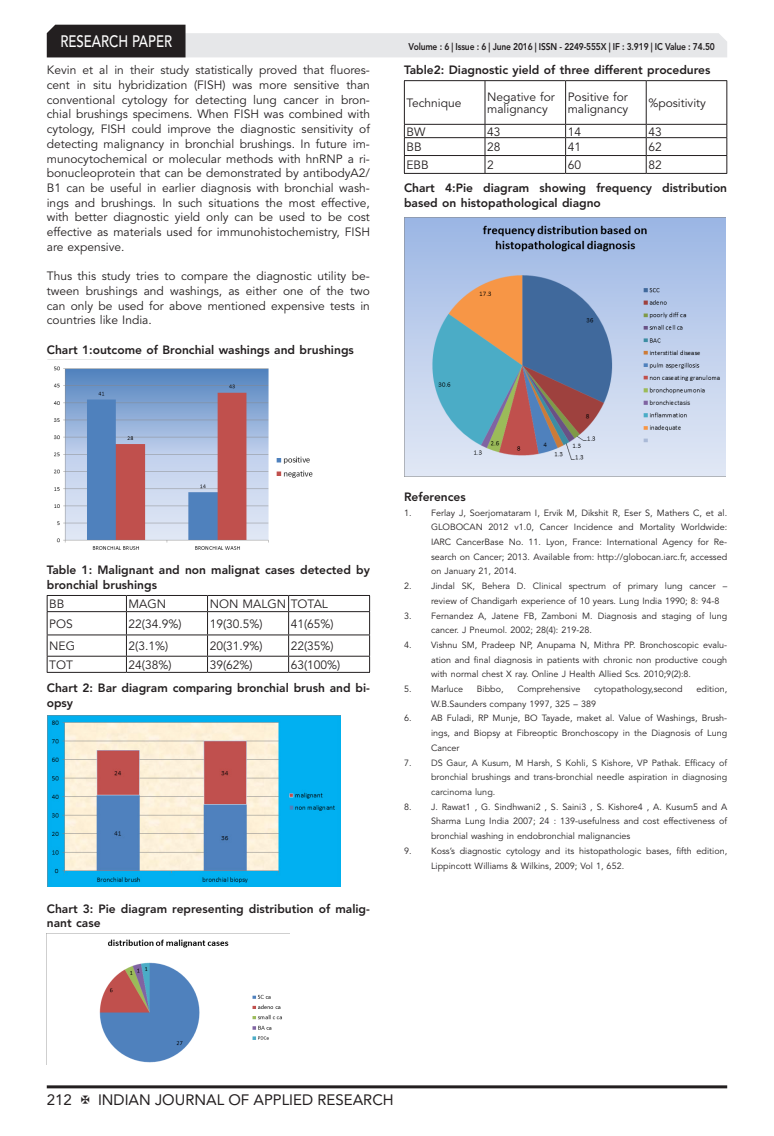
<style>
.page{position:relative;width:774px;height:1136px;background:#fff}
.page>*{position:absolute;margin:0;border:0;box-sizing:border-box;transform-origin:0 0}
.t1{font:500 16.5px "Avenir LT Std";color:#fff;scale:.8 1}
.t2{font:15px "Avenir LT Std";color:#231f20}
.IJAR_Body_Text{font:12px/14.7px "Avenir LT Std";color:#231f20;text-align:justify}
.IJAR_Bold{font:800 12px/14.7px "Avenir LT Std";color:#231f20}
.IJAR_Table{font:12px/12px "Avenir LT Std";color:#231f20}
.t3{font:800 9.75px "Avenir LT Std";letter-spacing:-.02em;color:#231f20;scale:.87 1}
.t4{font:9px/14.7px "Avenir LT Std";color:#231f20;text-align:justify}
.t5{font:9px/14.7px "Avenir LT Std";color:#262626;text-align:justify}
</style>
<div class="page">
<hr style="left:47px;top:1085px;width:680px;height:3px;background:#231f20">
<svg style="left:47px;top:25px;width:680px;height:32px"></svg>
<img style="left:47px;top:359px;width:266px;height:191px">
<svg style="left:47px;top:595px;width:323px;height:77px"></svg>
<hr style="left:47px;top:672px;width:79px;height:1px;background:#231f20">
<hr style="left:126px;top:672px;width:82px;height:1px;background:#231f20">
<hr style="left:208px;top:672px;width:81px;height:1px;background:#231f20">
<hr style="left:289px;top:672px;width:81px;height:1px;background:#231f20">
<img style="left:47px;top:715px;width:293px;height:171px">
<img style="left:47px;top:933px;width:243px;height:130px">
<hr style="left:404px;top:80px;width:81px;height:1px;background:#231f20">
<hr style="left:485px;top:80px;width:81px;height:1px;background:#231f20">
<hr style="left:566px;top:80px;width:80px;height:1px;background:#231f20">
<hr style="left:646px;top:80px;width:81px;height:1px;background:#231f20">
<svg style="left:404px;top:81px;width:323px;height:92px"></svg>
<hr style="left:404px;top:173px;width:81px;height:1px;background:#231f20">
<hr style="left:485px;top:173px;width:81px;height:1px;background:#231f20">
<hr style="left:566px;top:173px;width:80px;height:1px;background:#231f20">
<hr style="left:646px;top:173px;width:81px;height:1px;background:#231f20">
<img style="left:404px;top:218px;width:322px;height:258px">
<h1 class="t1" style="left:60px;top:32px;width:141px">RESEARCH PAPER</h1>
<p class="IJAR_Body_Text" style="left:47px;top:63px;width:325px">Kevin et al in their study statistically proved that fluores&shy;cent in situ hybridization (FISH) was more sensitive than conventional cytology for detecting lung cancer in bron&shy;chial brushings specimens. When FISH was combined with cytology, FISH could improve the diagnostic sensitivity of detecting malignancy in bronchial brushings. In future im&shy;munocytochemical or molecular methods with hnRNP a ri&shy;bonucleoprotein that can be demonstrated by antibodyA2/ B1 can be useful in earlier diagnosis with bronchial wash&shy;ings and brushings. In such situations the most effective, with better diagnostic yield only can be used to be cost effective as materials used for immunohistochemistry, FISH are expensive.</p>
<p class="IJAR_Body_Text" style="left:47px;top:269px;width:325px">Thus this study tries to compare the diagnostic utility be&shy;tween brushings and washings, as either one of the two can only be used for above mentioned expensive tests in countries like India.</p>
<p class="IJAR_Bold" style="left:47px;top:342px;width:309px">Chart 1:outcome of Bronchial washings and brushings</p>
<p class="t3" style="left:409px;top:41px;width:353px">Volume : 6 | Issue : 6 | June 2016 | ISSN - 2249-555X | IF : 3.919 | IC Value : 74.50</p>
<p class="IJAR_Bold" style="left:404px;top:63px;width:308px">Table2: Diagnostic yield of three different procedures</p>
<p class="IJAR_Table" style="left:406px;top:97px;width:56px">Technique</p>
<p class="IJAR_Table" style="left:487px;top:91px;width:69px">Negative for malignancy</p>
<p class="IJAR_Table" style="left:568px;top:91px;width:62px">Positive for malignancy</p>
<p class="IJAR_Table" style="left:648px;top:97px;width:59px">%positivity</p>
<p class="IJAR_Table" style="left:406px;top:126px;width:20px">BW</p>
<p class="IJAR_Table" style="left:487px;top:126px;width:15px">43</p>
<p class="IJAR_Table" style="left:568px;top:126px;width:15px">14</p>
<p class="IJAR_Table" style="left:648px;top:126px;width:15px">43</p>
<p class="IJAR_Table" style="left:406px;top:141px;width:17px">BB</p>
<p class="IJAR_Table" style="left:487px;top:141px;width:15px">28</p>
<p class="IJAR_Table" style="left:568px;top:141px;width:15px">41</p>
<p class="IJAR_Table" style="left:648px;top:141px;width:15px">62</p>
<p class="IJAR_Table" style="left:406px;top:159px;width:24px">EBB</p>
<p class="IJAR_Table" style="left:487px;top:159px;width:8px">2</p>
<p class="IJAR_Table" style="left:568px;top:159px;width:15px">60</p>
<p class="IJAR_Table" style="left:648px;top:159px;width:15px">82</p>
<p class="IJAR_Bold" style="left:404px;top:180px;width:325px">Chart 4:Pie diagram showing frequency distribution based on histopathological diagno</p>
<p class="IJAR_Bold" style="left:47px;top:563px;width:325px">Table 1: Malignant and non malignat cases detected by bronchial brushings</p>
<p class="IJAR_Table" style="left:49px;top:598px;width:17px">BB</p>
<p class="IJAR_Table" style="left:129px;top:598px;width:39px">MAGN</p>
<p class="IJAR_Table" style="left:210px;top:598px;width:120px">NON MALGN TOTAL</p>
<p class="IJAR_Table" style="left:49px;top:618px;width:25px">POS</p>
<p class="IJAR_Table" style="left:129px;top:618px;width:54px">22(34.9%)</p>
<p class="IJAR_Table" style="left:210px;top:618px;width:54px">19(30.5%)</p>
<p class="IJAR_Table" style="left:291px;top:618px;width:44px">41(65%)</p>
<p class="IJAR_Table" style="left:49px;top:640px;width:27px">NEG</p>
<p class="IJAR_Table" style="left:129px;top:640px;width:41px">2(3.1%)</p>
<p class="IJAR_Table" style="left:210px;top:640px;width:54px">20(31.9%)</p>
<p class="IJAR_Table" style="left:291px;top:640px;width:44px">22(35%)</p>
<p class="IJAR_Table" style="left:49px;top:659px;width:25px">TOT</p>
<p class="IJAR_Table" style="left:129px;top:659px;width:44px">24(38%)</p>
<p class="IJAR_Table" style="left:210px;top:659px;width:44px">39(62%)</p>
<p class="IJAR_Table" style="left:291px;top:659px;width:51px">63(100%)</p>
<p class="IJAR_Bold" style="left:47px;top:680px;width:325px">Chart 2: Bar diagram comparing bronchial brush and bi&shy;opsy</p>
<p class="IJAR_Bold" style="left:47px;top:901px;width:325px">Chart 3: Pie diagram representing distribution of malig&shy;nant case</p>
<p class="IJAR_Bold" style="left:404px;top:489px;width:63px">References</p>
<p class="t4" style="left:431px;top:505px;width:298px;text-indent:-27px">1. Ferlay J, Soerjomataram I, Ervik M, Dikshit R, Eser S, Mathers C, et al.<br>GLOBOCAN 2012 v1.0, Cancer Incidence and Mortality Worldwide:<br>IARC CancerBase No. 11. Lyon, France: International Agency for Re&shy;search on Cancer; 2013. Available from: http://globocan.iarc.fr, accessed on January 21, 2014.</p>
<p class="t4" style="left:431px;top:579px;width:298px;text-indent:-27px">2. Jindal SK, Behera D. Clinical spectrum of primary lung cancer – review of Chandigarh experience of 10 years. Lung India 1990; 8: 94-8</p>
<p class="t4" style="left:431px;top:608px;width:298px;text-indent:-27px">3. Fernandez A, Jatene FB, Zamboni M. Diagnosis and staging of lung cancer. J Pneumol. 2002; 28(4): 219-28.</p>
<p class="t4" style="left:431px;top:637px;width:298px;text-indent:-27px">4. Vishnu SM, Pradeep NP, Anupama N, Mithra PP. Bronchoscopic evalu&shy;ation and final diagnosis in patients with chronic non productive cough with normal chest X ray. Online J Health Allied Scs. 2010;9(2):8.</p>
<p class="t4" style="left:404px;top:681px;width:61px">5. Marluce</p>
<p class="t4" style="left:477px;top:681px;width:28px">Bibbo,</p>
<p class="t4" style="left:517px;top:681px;width:65px">Comprehensive</p>
<p class="t4" style="left:594px;top:681px;width:90px">cytopathology,second</p>
<p class="t4" style="left:696px;top:681px;width:32px">edition,</p>
<p class="t4" style="left:431px;top:696px;width:167px">W.B.Saunders company 1997, 325 – 389</p>
<p class="t4" style="left:431px;top:711px;width:298px;text-indent:-27px">6. AB Fuladi, RP Munje, BO Tayade, maket al. Value of Washings, Brush&shy;ings, and Biopsy at Fibreoptic Bronchoscopy in the Diagnosis of Lung Cancer</p>
<p class="t5" style="left:431px;top:755px;width:298px;text-indent:-27px">7. DS Gaur, A Kusum, M Harsh, S Kohli, S Kishore, VP Pathak. Efficacy of bronchial brushings and trans-bronchial needle aspiration in diagnosing carcinoma lung.</p>
<p class="t4" style="left:431px;top:799px;width:298px;text-indent:-27px">8. J. Rawat1 , G. Sindhwani2 , S. Saini3 , S. Kishore4 , A. Kusum5 and A Sharma Lung India 2007; 24 : 139-usefulness and cost effectiveness of bronchial washing in endobronchial malignancies</p>
<p class="t4" style="left:431px;top:843px;width:298px;text-indent:-27px">9. Koss’s diagnostic cytology and its histopathologic bases, fifth edition,<br>Lippincott Williams &amp; Wilkins, 2009; Vol 1, 652.</p>
<h2 class="t2" style="left:47px;top:1090px;width:27px">212</h2>
<h2 class="t2" style="left:98px;top:1090px;width:297px">INDIAN JOURNAL OF APPLIED RESEARCH</h2>
</div>
